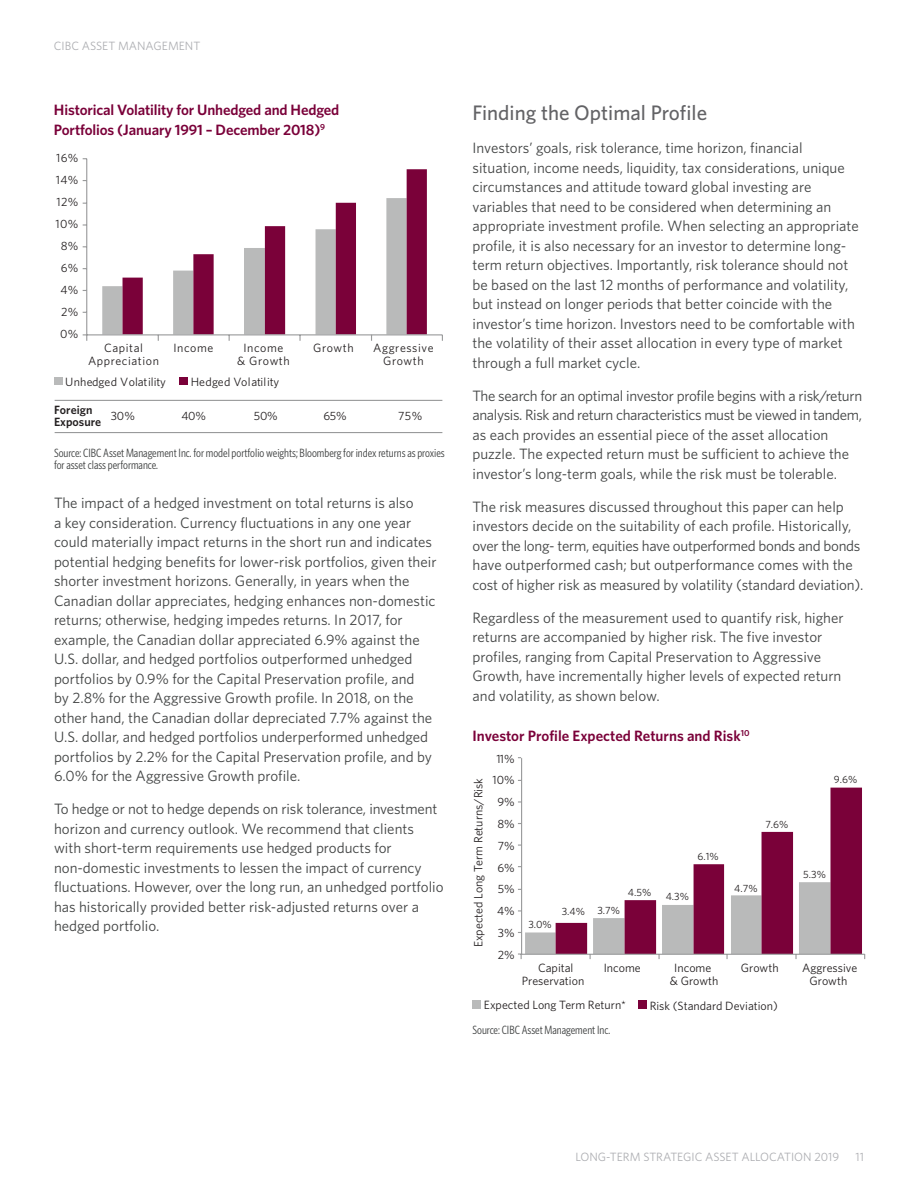
<style>
.page{position:relative;width:918px;height:1188px;background:#fff}
.page>*{position:absolute;margin:0;border:0;box-sizing:border-box;transform-origin:0 0}
.t1{font:500 21px "Whitney";color:#636366}
.t2{font:15px/19.5px "Whitney";color:#414343}
.t3{font:600 15px/19.5px "Whitney";letter-spacing:-.01em;color:#7a0139}
.t4{font:12px/13.5px "Whitney";color:#231f20;text-align:center}
.t5{font:12px/12px "Whitney Condensed";color:#414343}
.t6{font:12px "Whitney";color:#adaeb2}
.t7{font:12px/13.5px "Whitney";letter-spacing:.05em;color:#231f20;text-align:center}
.t8{font:600 12px/12px "Whitney";color:#231f20}
.t9{font:10.5px "Whitney";color:#231f20}
</style>
<div class="page">
<svg style="left:693px;top:788px;width:169px;height:166px"></svg>
<hr style="left:521px;top:758px;width:1px;height:196px;background:#999a9b">
<hr style="left:522px;top:954px;width:343px;height:1px;background:#999a9b">
<svg style="left:518px;top:882px;width:312px;height:77px"></svg>
<div style="left:472px;top:1000px;width:9px;height:9px;background:#b9baba"></div>
<div style="left:639px;top:1000px;width:8px;height:9px;background:#7a0139"></div>
<div style="left:406px;top:169px;width:21px;height:165px;background:#7a0139"></div>
<hr style="left:86px;top:159px;width:1px;height:176px;background:#999a9b">
<hr style="left:87px;top:334px;width:355px;height:1px;background:#999a9b">
<hr style="left:55px;top:400px;width:387px;height:1px;background:#999a9b">
<svg style="left:83px;top:334px;width:4px;height:7px"></svg>
<svg style="left:102px;top:198px;width:305px;height:143px"></svg>
<div style="left:54px;top:377px;width:8px;height:8px;background:#b9baba"></div>
<div style="left:180px;top:377px;width:8px;height:8px;background:#7a0139"></div>
<hr style="left:55px;top:432px;width:387px;height:1px;background:#999a9b">
<p class="t6" style="left:54px;top:38px;width:148px">CIBC ASSET MANAGEMENT</p>
<p class="t3" style="left:54px;top:100px;width:287px">Historical Volatility for Unhedged and Hedged<br>Portfolios (January 1991 – December 2018)<sup>9</sup></p>
<p class="t4" style="left:56px;top:151px;width:24px">16%</p>
<p class="t4" style="left:56px;top:173px;width:24px">14%</p>
<p class="t4" style="left:56px;top:195px;width:24px">12%</p>
<p class="t4" style="left:56px;top:217px;width:24px">10%</p>
<p class="t4" style="left:61px;top:239px;width:19px">8%</p>
<p class="t4" style="left:61px;top:261px;width:19px">6%</p>
<p class="t4" style="left:60px;top:283px;width:20px">4%</p>
<p class="t4" style="left:61px;top:305px;width:19px">2%</p>
<p class="t4" style="left:60px;top:327px;width:20px">0%</p>
<p class="t7" style="left:88px;top:341px;width:72px">Capital<br>Appreciation</p>
<p class="t4" style="left:174px;top:341px;width:41px">Income</p>
<p class="t7" style="left:237px;top:341px;width:54px">Income<br>&amp; Growth</p>
<p class="t4" style="left:313px;top:341px;width:42px">Growth</p>
<p class="t7" style="left:373px;top:341px;width:62px">Aggressive<br>Growth</p>
<p class="t4" style="left:65px;top:374px;width:102px">Unhedged Volatility</p>
<p class="t4" style="left:191px;top:374px;width:90px">Hedged Volatility</p>
<p class="t8" style="left:54px;top:404px;width:49px">Foreign<br>Exposure</p>
<p class="t4" style="left:181px;top:409px;width:26px">40%</p>
<p class="t4" style="left:254px;top:409px;width:25px">50%</p>
<p class="t4" style="left:323px;top:409px;width:25px">65%</p>
<p class="t4" style="left:398px;top:409px;width:26px">75%</p>
<p class="t4" style="left:111px;top:409px;width:26px">30%</p>
<p class="t5" style="left:54px;top:446px;width:392px">Source: CIBC Asset Management Inc. for model portfolio weights; Bloomberg for index returns as proxies for asset class performance.</p>
<p class="t2" style="left:54px;top:493px;width:384px">The impact of a hedged investment on total returns is also<br>a key consideration. Currency fluctuations in any one year could materially impact returns in the short run and indicates potential hedging benefits for lower-risk portfolios, given their shorter investment horizons. Generally, in years when the Canadian dollar appreciates, hedging enhances non-domestic returns; otherwise, hedging impedes returns. In 2017, for example, the Canadian dollar appreciated 6.9% against the U.S. dollar, and hedged portfolios outperformed unhedged portfolios by 0.9% for the Capital Preservation profile, and<br>by 2.8% for the Aggressive Growth profile. In 2018, on the other hand, the Canadian dollar depreciated 7.7% against the U.S. dollar, and hedged portfolios underperformed unhedged portfolios by 2.2% for the Capital Preservation profile, and by 6.0% for the Aggressive Growth profile.</p>
<p class="t2" style="left:54px;top:799px;width:391px">To hedge or not to hedge depends on risk tolerance, investment horizon and currency outlook. We recommend that clients with short-term requirements use hedged products for non-domestic investments to lessen the impact of currency fluctuations. However, over the long run, an unhedged portfolio has historically provided better risk-adjusted returns over a hedged portfolio.</p>
<h1 class="t1" style="left:472px;top:99px;width:236px">Finding the Optimal Profile</h1>
<p class="t2" style="left:472px;top:138px;width:388px">Investors’ goals, risk tolerance, time horizon, financial situation, income needs, liquidity, tax considerations, unique circumstances and attitude toward global investing are variables that need to be considered when determining an appropriate investment profile. When selecting an appropriate profile, it is also necessary for an investor to determine long&shy;term return objectives. Importantly, risk tolerance should not be based on the last 12 months of performance and volatility, but instead on longer periods that better coincide with the investor’s time horizon. Investors need to be comfortable with the volatility of their asset allocation in every type of market through a full market cycle.</p>
<p class="t2" style="left:472px;top:385px;width:391px">The search for an optimal investor profile begins with a risk/return analysis. Risk and return characteristics must be viewed in tandem, as each provides an essential piece of the asset allocation puzzle. The expected return must be sufficient to achieve the investor’s long-term goals, while the risk must be tolerable.</p>
<p class="t2" style="left:472px;top:496px;width:393px">The risk measures discussed throughout this paper can help investors decide on the suitability of each profile. Historically, over the long- term, equities have outperformed bonds and bonds have outperformed cash; but outperformance comes with the cost of higher risk as measured by volatility (standard deviation).</p>
<p class="t2" style="left:472px;top:607px;width:373px">Regardless of the measurement used to quantify risk, higher returns are accompanied by higher risk. The five investor profiles, ranging from Capital Preservation to Aggressive Growth, have incrementally higher levels of expected return and volatility, as shown below.</p>
<p class="t3" style="left:472px;top:725px;width:279px">Investor Profile Expected Returns and Risk<sup>10</sup></p>
<p class="t4" style="left:471px;top:947px;width:171px;rotate:-90deg">Expected Long Term Returns/Risk</p>
<p class="t4" style="left:497px;top:751px;width:20px">11%</p>
<p class="t4" style="left:493px;top:773px;width:24px">10%</p>
<p class="t4" style="left:497px;top:795px;width:19px">9%</p>
<p class="t4" style="left:497px;top:817px;width:19px">8%</p>
<p class="t4" style="left:498px;top:839px;width:18px">7%</p>
<p class="t4" style="left:497px;top:860px;width:19px">6%</p>
<p class="t4" style="left:498px;top:882px;width:18px">5%</p>
<p class="t4" style="left:497px;top:904px;width:19px">4%</p>
<p class="t4" style="left:498px;top:926px;width:18px">3%</p>
<p class="t4" style="left:498px;top:947px;width:18px">2%</p>
<p class="t9" style="left:528px;top:917px;width:25px">3.0%</p>
<p class="t9" style="left:562px;top:904px;width:25px">3.4%</p>
<p class="t9" style="left:597px;top:903px;width:24px">3.7%</p>
<p class="t9" style="left:628px;top:885px;width:25px">4.5%</p>
<p class="t9" style="left:698px;top:849px;width:23px">6.1%</p>
<p class="t9" style="left:666px;top:890px;width:25px">4.3%</p>
<p class="t9" style="left:765px;top:817px;width:25px">7.6%</p>
<p class="t9" style="left:834px;top:773px;width:25px">9.6%</p>
<p class="t9" style="left:734px;top:881px;width:25px">4.7%</p>
<p class="t9" style="left:803px;top:868px;width:24px">5.3%</p>
<p class="t4" style="left:522px;top:960px;width:64px">Capital<br>Preservation</p>
<p class="t4" style="left:604px;top:960px;width:39px">Income</p>
<p class="t4" style="left:670px;top:960px;width:50px">Income<br>&amp; Growth</p>
<p class="t4" style="left:741px;top:960px;width:39px">Growth</p>
<p class="t4" style="left:802px;top:960px;width:57px">Aggressive<br>Growth</p>
<p class="t4" style="left:484px;top:998px;width:144px">Expected Long Term Return*</p>
<p class="t4" style="left:650px;top:998px;width:130px">Risk (Standard Deviation)</p>
<p class="t5" style="left:472px;top:1024px;width:139px">Source: CIBC Asset Management Inc.</p>
<p class="t6" style="left:576px;top:1149px;width:265px">LONG-TERM STRATEGIC ASSET ALLOCATION 2019</p>
<p class="t6" style="left:855px;top:1149px;width:10px">11</p>
</div>
